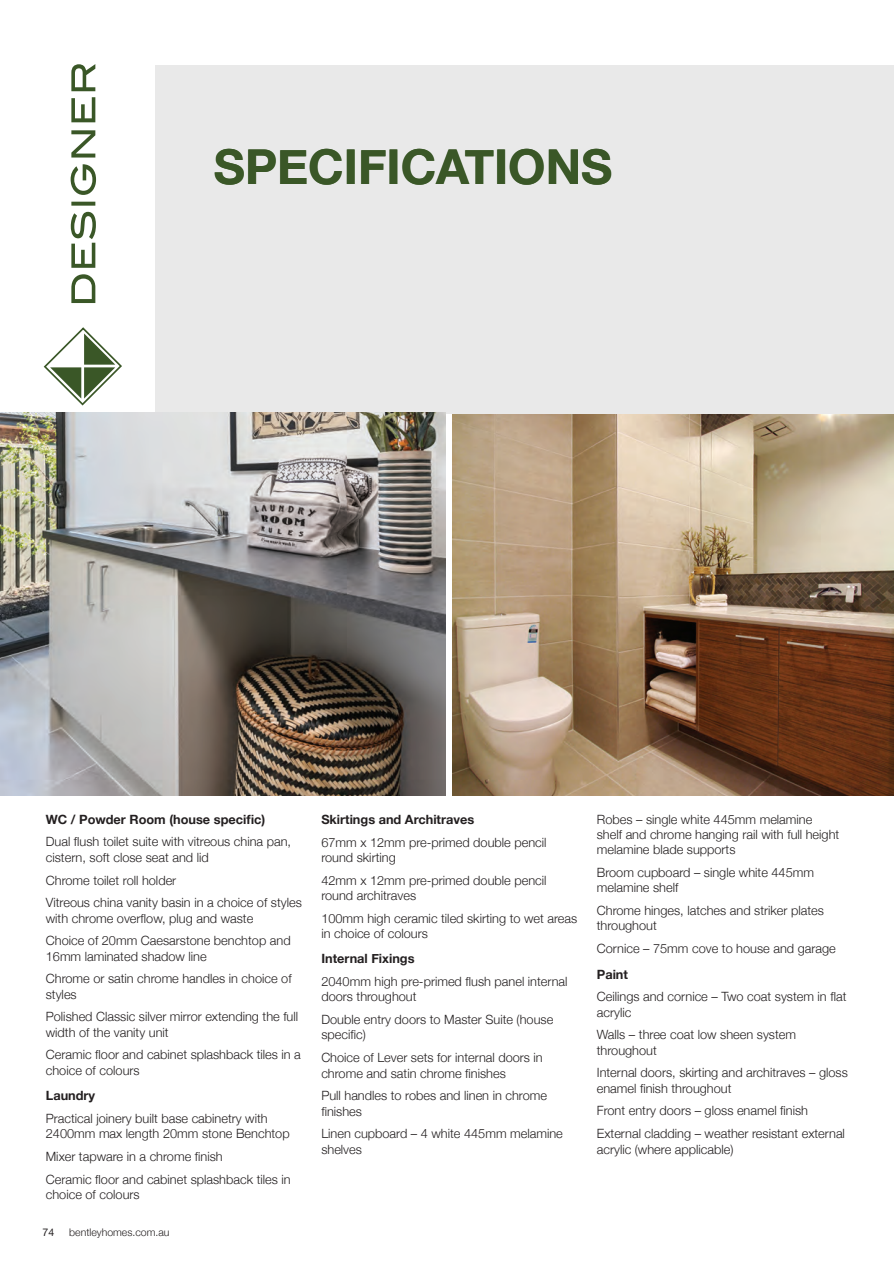
<style>
.page{position:relative;width:894px;height:1264px;background:#fff}
.page>*{position:absolute;margin:0;border:0;box-sizing:border-box;transform-origin:0 0}
.t1{font:700 48px "Helvetica Neue";color:#3a5727}
.Specs_body_copy{font:300 12.75px/15.3px "Helvetica Neue";color:#231f20}
.Specs_body_copy-2{font:700 12.75px "Helvetica Neue";color:#231f20}
.t2{font:300 10.5px "Helvetica Neue";color:#231f20}
.t3{font:10.5px "Helvetica Neue";color:#231f20}
</style>
<div class="page">
<img style="left:452px;top:413px;width:441px;height:382px">
<div style="left:155px;top:65px;width:738px;height:348px;background:#e9e9e9"></div>
<svg style="left:71px;top:64px;width:25px;height:239px"></svg>
<svg style="left:44px;top:327px;width:78px;height:78px"></svg>
<img style="left:0;top:413px;width:445px;height:382px">
<p class="t1" style="left:214px;top:129px;width:400px">SPECIFICATIONS</p>
<p class="Specs_body_copy-2" style="left:46px;top:809px;width:221px">WC / Powder Room (house specific)</p>
<p class="Specs_body_copy" style="left:46px;top:833px;width:247px">Dual flush toilet suite with vitreous china pan, cistern, soft close seat and lid</p>
<p class="Specs_body_copy" style="left:46px;top:871px;width:132px">Chrome toilet roll holder</p>
<p class="Specs_body_copy" style="left:46px;top:894px;width:257px">Vitreous china vanity basin in a choice of styles with chrome overflow, plug and waste</p>
<p class="Specs_body_copy" style="left:46px;top:932px;width:246px">Choice of 20mm Caesarstone benchtop and<br>16mm laminated shadow line</p>
<p class="Specs_body_copy" style="left:46px;top:970px;width:247px">Chrome or satin chrome handles in choice of styles</p>
<p class="Specs_body_copy" style="left:46px;top:1008px;width:254px">Polished Classic silver mirror extending the full width of the vanity unit</p>
<p class="Specs_body_copy" style="left:46px;top:1046px;width:256px">Ceramic floor and cabinet splashback tiles in a choice of colours</p>
<p class="Specs_body_copy-2" style="left:46px;top:1085px;width:51px">Laundry</p>
<p class="Specs_body_copy" style="left:46px;top:1110px;width:245px">Practical joinery built base cabinetry with<br>2400mm max length 20mm stone Benchtop</p>
<p class="Specs_body_copy" style="left:46px;top:1148px;width:178px">Mixer tapware in a chrome finish</p>
<p class="Specs_body_copy" style="left:46px;top:1171px;width:246px">Ceramic floor and cabinet splashback tiles in choice of colours</p>
<p class="t3" style="left:43px;top:1224px;width:13px">74</p>
<p class="t2" style="left:69px;top:1224px;width:102px">bentleyhomes.com.au</p>
<p class="Specs_body_copy-2" style="left:321px;top:809px;width:154px">Skirtings and Architraves</p>
<p class="Specs_body_copy" style="left:321px;top:833px;width:227px">67mm x 12mm pre-primed double pencil round skirting</p>
<p class="Specs_body_copy" style="left:321px;top:872px;width:227px">42mm x 12mm pre-primed double pencil round architraves</p>
<p class="Specs_body_copy" style="left:321px;top:910px;width:257px">100mm high ceramic tiled skirting to wet areas in choice of colours</p>
<p class="Specs_body_copy-2" style="left:321px;top:949px;width:95px">Internal Fixings</p>
<p class="Specs_body_copy" style="left:321px;top:973px;width:248px">2040mm high pre-primed flush panel internal doors throughout</p>
<p class="Specs_body_copy" style="left:321px;top:1011px;width:233px">Double entry doors to Master Suite (house specific)</p>
<p class="Specs_body_copy" style="left:321px;top:1049px;width:223px">Choice of Lever sets for internal doors in chrome and satin chrome finishes</p>
<p class="Specs_body_copy" style="left:321px;top:1087px;width:227px">Pull handles to robes and linen in chrome finishes</p>
<p class="Specs_body_copy" style="left:321px;top:1125px;width:243px">Linen cupboard – 4 white 445mm melamine shelves</p>
<p class="Specs_body_copy" style="left:596px;top:811px;width:244px">Robes – single white 445mm melamine shelf and chrome hanging rail with full height melamine blade supports</p>
<p class="Specs_body_copy" style="left:596px;top:864px;width:219px">Broom cupboard – single white 445mm melamine shelf</p>
<p class="Specs_body_copy" style="left:596px;top:902px;width:228px">Chrome hinges, latches and striker plates throughout</p>
<p class="Specs_body_copy" style="left:596px;top:940px;width:240px">Cornice – 75mm cove to house and garage</p>
<p class="Specs_body_copy-2" style="left:596px;top:964px;width:33px">Paint</p>
<p class="Specs_body_copy" style="left:596px;top:988px;width:251px">Ceilings and cornice – Two coat system in flat acrylic</p>
<p class="Specs_body_copy" style="left:596px;top:1026px;width:201px">Walls – three coat low sheen system throughout</p>
<p class="Specs_body_copy" style="left:596px;top:1064px;width:252px">Internal doors, skirting and architraves – gloss enamel finish throughout</p>
<p class="Specs_body_copy" style="left:596px;top:1102px;width:213px">Front entry doors – gloss enamel finish</p>
<p class="Specs_body_copy" style="left:596px;top:1125px;width:249px">External cladding – weather resistant external acrylic (where applicable)</p>
</div>
